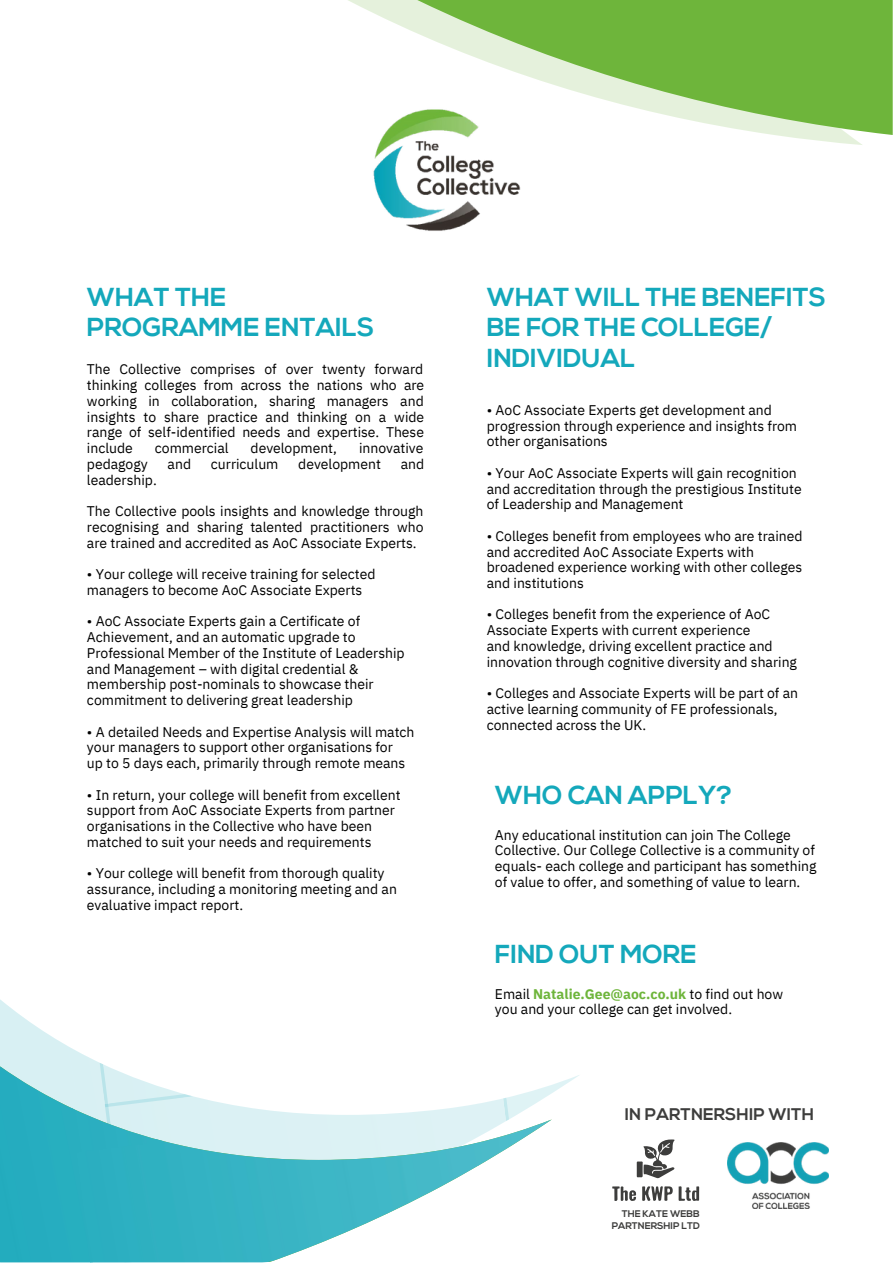
<style>
.page{position:relative;width:893px;height:1264px;background:#fff}
.page>*{position:absolute;margin:0;border:0;box-sizing:border-box;transform-origin:0 0}
.t1{font:700 25.95px/30.3px "Nexa";color:#14a8bb}
.t2{font:700 16.8px "Nexa";letter-spacing:.005em;color:#3d3d3c}
.t3{font:13.95px/15.8px "IBM Plex Sans";color:#000}
.t4{font:700 9.6px/11.2px "Nexa";color:#3d3d3c;text-align:right}
.s1{font-weight:700;color:#6eb53b}
</style>
<div class="page">
<svg style="left:348px;top:0;width:514px;height:145px"></svg>
<img style="left:0;top:999px;width:100px;height:67px">
<img style="left:552px;top:1075px;width:27px;height:18px">
<svg style="left:93px;top:1066px;width:459px;height:73px"></svg>
<img style="left:0;top:1066px;width:93px;height:196px">
<img style="left:76px;top:1139px;width:403px;height:123px">
<img style="left:474px;top:1119px;width:78px;height:46px">
<img style="left:71px;top:1107px;width:93px;height:45px">
<img style="left:373px;top:107px;width:147px;height:124px">
<svg style="left:417px;top:0;width:475px;height:135px;fill:#6eb53b"></svg>
<svg style="left:636px;top:1139px;width:38px;height:39px"></svg>
<svg style="left:642px;top:1186px;width:30px;height:14px"></svg>
<svg style="left:612px;top:1186px;width:24px;height:15px"></svg>
<svg style="left:678px;top:1186px;width:21px;height:14px"></svg>
<img style="left:727px;top:1142px;width:101px;height:66px">
<h1 class="t1" style="left:87px;top:284px;width:289px">WHAT THE<br>PROGRAMME ENTAILS</h1>
<p class="t3" style="left:87px;top:361px;width:339px;text-align:justify">The Collective comprises of over twenty forward thinking colleges from across the nations who are working in collaboration, sharing managers and insights to share practice and thinking on a wide range of self-identified needs and expertise. These include</p>
<p class="t3" style="left:155px;top:440px;width:75px">commercial</p>
<p class="t3" style="left:250px;top:440px;width:88px">development,</p>
<p class="t3" style="left:359px;top:440px;width:66px">innovative</p>
<p class="t3" style="left:87px;top:456px;width:62px">pedagogy</p>
<p class="t3" style="left:168px;top:456px;width:25px">and</p>
<p class="t3" style="left:211px;top:456px;width:69px">curriculum</p>
<p class="t3" style="left:298px;top:456px;width:84px">development</p>
<p class="t3" style="left:401px;top:456px;width:25px">and</p>
<p class="t3" style="left:87px;top:471px;width:71px">leadership.</p>
<p class="t3" style="left:87px;top:503px;width:338px;text-align:justify">The Collective pools insights and knowledge through recognising and sharing talented practitioners who are trained and accredited as AoC Associate Experts.</p>
<p class="t3" style="left:87px;top:566px;width:290px">• Your college will receive training for selected managers to become AoC Associate Experts</p>
<p class="t3" style="left:87px;top:613px;width:319px">• AoC Associate Experts gain a Certificate of Achievement, and an automatic upgrade to Professional Member of the Institute of Leadership and Management – with digital credential &amp; membership post-nominals to showcase their commitment to delivering great leadership</p>
<p class="t3" style="left:87px;top:723px;width:329px">• A detailed Needs and Expertise Analysis will match your managers to support other organisations for<br>up to 5 days each, primarily through remote means</p>
<p class="t3" style="left:87px;top:786px;width:315px">• In return, your college will benefit from excellent support from AoC Associate Experts from partner organisations in the Collective who have been matched to suit your needs and requirements</p>
<p class="t3" style="left:87px;top:865px;width:311px">• Your college will benefit from thorough quality assurance, including a monitoring meeting and an evaluative impact report.</p>
<h1 class="t1" style="left:486px;top:284px;width:340px">WHAT WILL THE BENEFITS<br>BE FOR THE COLLEGE/<br>INDIVIDUAL</h1>
<p class="t3" style="left:487px;top:401px;width:312px">• AoC Associate Experts get development and progression through experience and insights from other organisations</p>
<p class="t3" style="left:487px;top:464px;width:316px">• Your AoC Associate Experts will gain recognition and accreditation through the prestigious Institute of Leadership and Management</p>
<p class="t3" style="left:487px;top:527px;width:317px">• Colleges benefit from employees who are trained and accredited AoC Associate Experts with broadened experience working with other colleges and institutions</p>
<p class="t3" style="left:487px;top:606px;width:312px">• Colleges benefit from the experience of AoC Associate Experts with current experience<br>and knowledge, driving excellent practice and innovation through cognitive diversity and sharing</p>
<p class="t3" style="left:487px;top:685px;width:313px">• Colleges and Associate Experts will be part of an active learning community of FE professionals, connected across the UK.</p>
<h1 class="t1" style="left:495px;top:782px;width:239px">WHO CAN APPLY?</h1>
<p class="t3" style="left:495px;top:826px;width:323px">Any educational institution can join The College Collective. Our College Collective is a community of equals- each college and participant has something of value to offer, and something of value to learn.</p>
<h1 class="t1" style="left:495px;top:941px;width:203px">FIND OUT MORE</h1>
<p class="t3" style="left:495px;top:985px;width:290px">Email <span class="s1">Natalie.Gee@aoc.co.uk</span> to find out how you and your college can get involved.</p>
<p class="t2" style="left:625px;top:1107px;width:191px">IN PARTNERSHIP WITH</p>
<p class="t4" style="left:611px;top:1209px;width:89px">THE KATE WEBB<br>PARTNERSHIP LTD</p>
</div>
